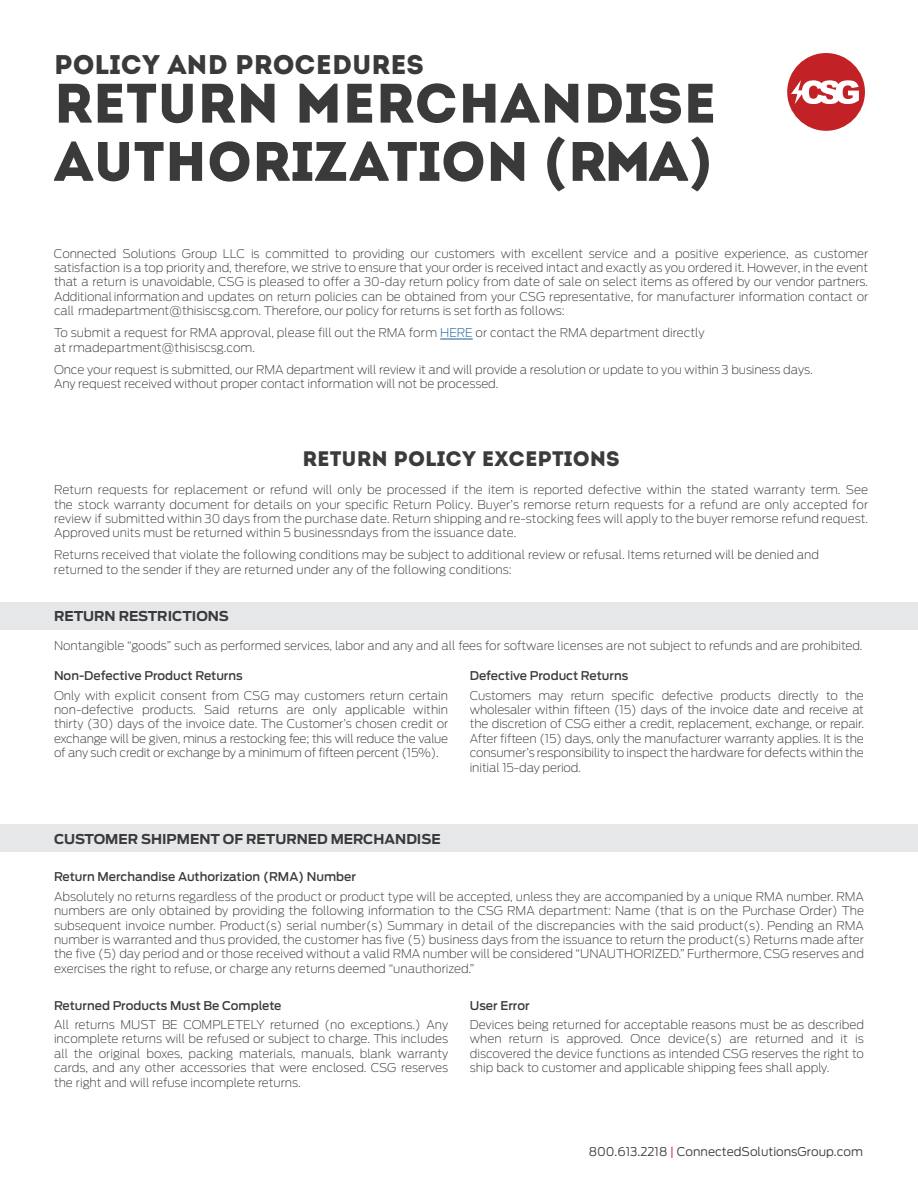
<style>
.page{position:relative;width:918px;height:1188px;background:#fff}
.page>*{position:absolute;margin:0;border:0;box-sizing:border-box;transform-origin:0 0}
.t1{font:55.5px/58.2px "Intro";color:#3a3a3a}
.t2{font:27px "Intro";color:#3a3a3a}
.t3{font:21px "Intro";color:#3b3b3b}
.t4{font:700 13.5px "Antenna";color:#3a3a3a}
.t5{font:200 12px/14.4px "Antenna";color:#3a3a3a;text-align:justify}
.t6{font:500 12px "Antenna";color:#3a3a3a}
.t7{font:300 12px "Antenna";color:#3a3a3a}
.s1{font-family:"Antenna";font-weight:700}
.s2{color:#175d9e}
.s3{color:#c22126}
</style>
<div class="page">
<div style="left:0;top:602px;width:918px;height:28px;background:#e6e7e9"></div>
<div style="left:0;top:824px;width:918px;height:28px;background:#e6e7e9"></div>
<div style="left:787px;top:53px;width:78px;height:78px;background:#c22126;border-radius:50%"></div>
<svg style="left:791px;top:80px;width:68px;height:24px"></svg>
<hr style="left:440px;top:339px;width:33px;height:1px;background:#175d9e">
<p class="t2" style="left:54px;top:49px;width:372px">POLICY AND PROCEDURES</p>
<p class="t1" style="left:54px;top:74px;width:664px">RETURN MERCHANDISE<br>AUTHORIZATION <span class="s1">(</span>RMA<span class="s1">)</span></p>
<p class="t5" style="left:54px;top:246px;width:816px">Connected Solutions Group LLC is committed to providing our customers with excellent service and a positive experience, as customer satisfaction is a top priority and, therefore, we strive to ensure that your order is received intact and exactly as you ordered it. However, in the event that a return is unavoidable, CSG is pleased to offer a 30-day return policy from date of sale on select items as offered by our vendor partners.<br>Additional information and updates on return policies can be obtained from your CSG representative, for manufacturer information contact or call rmadepartment@thisiscsg.com. Therefore, our policy for returns is set forth as follows:</p>
<p class="t5" style="left:54px;top:326px;width:652px">To submit a request for RMA approval, please fill out the RMA form <span class="s2">HERE</span> or contact the RMA department directly at rmadepartment@thisiscsg.com.</p>
<p class="t5" style="left:54px;top:363px;width:760px">Once your request is submitted, our RMA department will review it and will provide a resolution or update to you within 3 business days.<br>Any request received without proper contact information will not be processed.</p>
<p class="t3" style="left:302px;top:446px;width:319px">RETURN POLICY EXCEPTIONS</p>
<p class="t5" style="left:54px;top:483px;width:816px">Return requests for replacement or refund will only be processed if the item is reported defective within the stated warranty term. See the stock warranty document for details on your specific Return Policy. Buyer’s remorse return requests for a refund are only accepted for review if submitted within 30 days from the purchase date. Return shipping and re-stocking fees will apply to the buyer remorse refund request.<br>Approved units must be returned within 5 businessndays from the issuance date.</p>
<p class="t5" style="left:54px;top:548px;width:767px">Returns received that violate the following conditions may be subject to additional review or refusal. Items returned will be denied and returned to the sender if they are returned under any of the following conditions:</p>
<p class="t4" style="left:54px;top:608px;width:176px">RETURN RESTRICTIONS</p>
<p class="t5" style="left:54px;top:638px;width:810px">Nontangible “goods” such as performed services, labor and any and all fees for software licenses are not subject to refunds and are prohibited.</p>
<p class="t6" style="left:54px;top:669px;width:190px">Non-Defective Product Returns</p>
<p class="t5" style="left:54px;top:688px;width:396px">Only with explicit consent from CSG may customers return certain non-defective products. Said returns are only applicable within thirty (30) days of the invoice date. The Customer’s chosen credit or exchange will be given, minus a restocking fee; this will reduce the value of any such credit or exchange by a minimum of fifteen percent (15%).</p>
<p class="t6" style="left:470px;top:669px;width:160px">Defective Product Returns</p>
<p class="t5" style="left:470px;top:688px;width:396px">Customers may return specific defective products directly to the wholesaler within fifteen (15) days of the invoice date and receive at the discretion of CSG either a credit, replacement, exchange, or repair.<br>After fifteen (15) days, only the manufacturer warranty applies. It is the consumer’s responsibility to inspect the hardware for defects within the initial 15-day period.</p>
<p class="t4" style="left:54px;top:831px;width:388px">CUSTOMER SHIPMENT OF RETURNED MERCHANDISE</p>
<p class="t6" style="left:54px;top:870px;width:304px">Return Merchandise Authorization (RMA) Number</p>
<p class="t5" style="left:54px;top:889px;width:812px">Absolutely no returns regardless of the product or product type will be accepted, unless they are accompanied by a unique RMA number. RMA numbers are only obtained by providing the following information to the CSG RMA department: Name (that is on the Purchase Order) The subsequent invoice number. Product(s) serial number(s) Summary in detail of the discrepancies with the said product(s). Pending an RMA number is warranted and thus provided, the customer has five (5) business days from the issuance to return the product(s) Returns made after the five (5) day period and or those received without a valid RMA number will be considered “UNAUTHORIZED.” Furthermore, CSG reserves and exercises the right to refuse, or charge any returns deemed “unauthorized.”</p>
<p class="t6" style="left:54px;top:998px;width:229px">Returned Products Must Be Complete</p>
<p class="t5" style="left:54px;top:1018px;width:396px">All returns MUST BE COMPLETELY returned (no exceptions.) Any incomplete returns will be refused or subject to charge. This includes all the original boxes, packing materials, manuals, blank warranty cards, and any other accessories that were enclosed. CSG reserves the right and will refuse incomplete returns.</p>
<p class="t6" style="left:470px;top:998px;width:61px">User Error</p>
<p class="t5" style="left:470px;top:1018px;width:396px">Devices being returned for acceptable reasons must be as described when return is approved. Once device(s) are returned and it is discovered the device functions as intended CSG reserves the right to ship back to customer and applicable shipping fees shall apply.</p>
<p class="t7" style="left:589px;top:1144px;width:276px">800.613.2218 <span class="s3">|</span> ConnectedSolutionsGroup.com</p>
</div>
